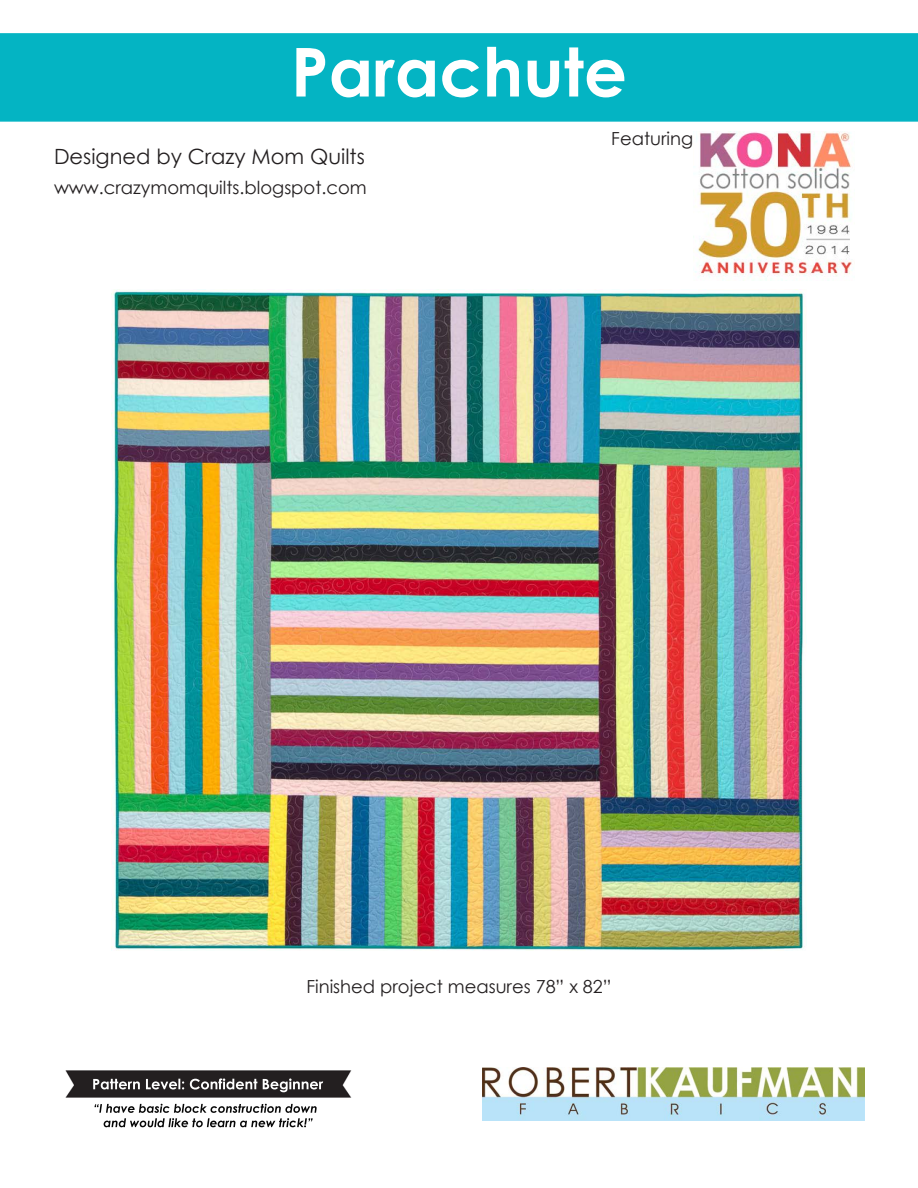
<style>
.page{position:relative;width:918px;height:1188px;background:#fff}
.page>*{position:absolute;margin:0;border:0;box-sizing:border-box;transform-origin:0 0}
.t1{font:700 67.5px "Century Gothic";color:#fff}
.t2{font:21px "Century Gothic";color:#231f20}
.t3{font:18px "Century Gothic";color:#231f20}
</style>
<div class="page">
<div style="left:0;top:33px;width:918px;height:89px;background:#04b4c3"></div>
<img style="left:483px;top:1068px;width:381px;height:52px">
<img style="left:65px;top:1070px;width:287px;height:58px">
<img style="left:111px;top:289px;width:693px;height:662px">
<img style="left:695px;top:132px;width:157px;height:148px">
<h1 class="t1" style="left:291px;top:21px;width:338px">Parachute</h1>
<p class="t2" style="left:54px;top:142px;width:312px">Designed by Crazy Mom Quilts</p>
<p class="t3" style="left:54px;top:175px;width:314px">www.crazymomquilts.blogspot.com</p>
<p class="t3" style="left:611px;top:126px;width:83px">Featuring</p>
<p class="t3" style="left:306px;top:974px;width:307px">Finished project measures 78” x 82”</p>
</div>
